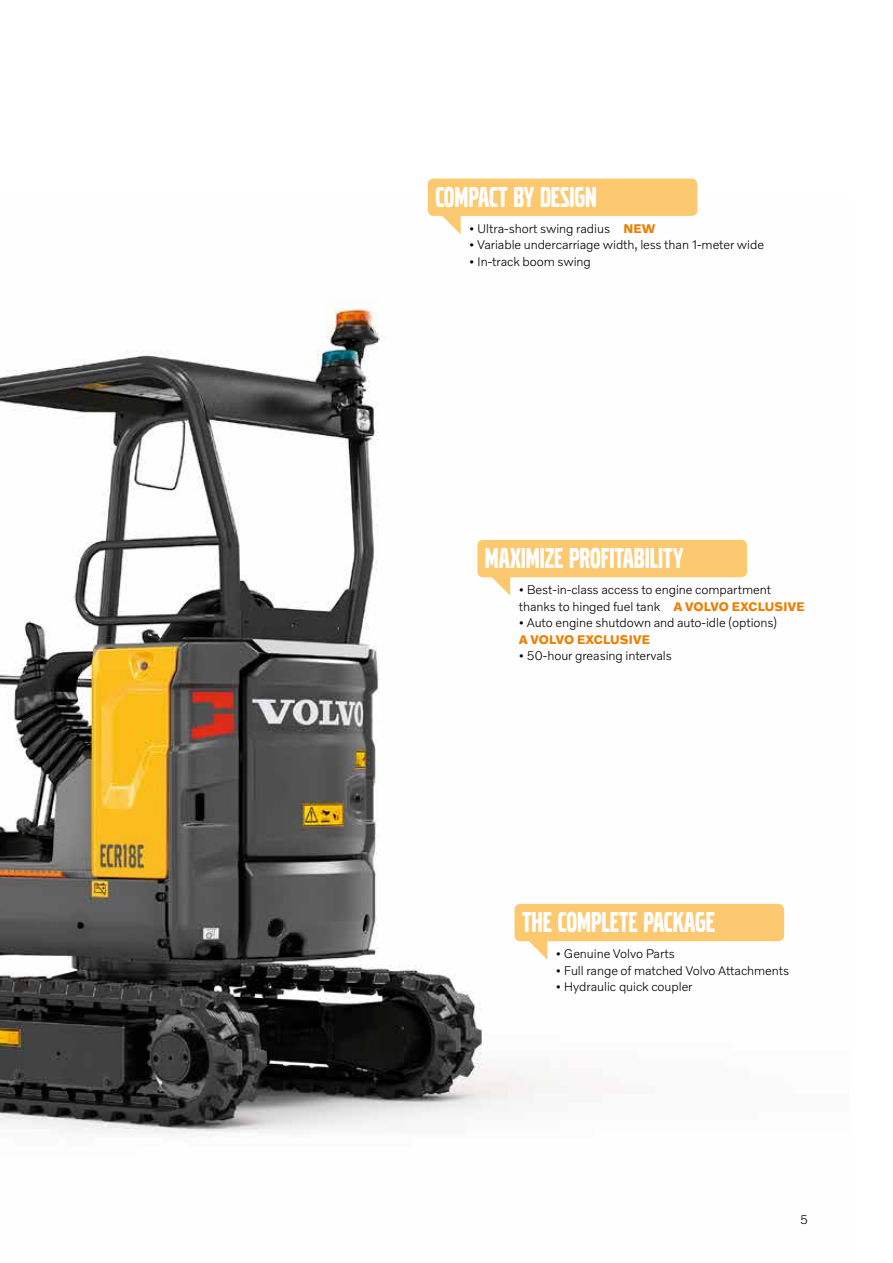
<style>
.page{position:relative;width:893px;height:1263px;background:#fff}
.page>*{position:absolute;margin:0;border:0;box-sizing:border-box;transform-origin:0 0}
.t1{font:30px "Volvo Broad Pro";color:#fff}
.t2{font:300 12.75px/16.5px "Volvo Novum";letter-spacing:-.005em;color:#000}
.t3{font:700 12.75px "Volvo Novum";letter-spacing:.015em;color:#ef7d00}
.s1{font-weight:700;color:#ef7d00}
</style>
<div class="page">
<img style="left:0;top:196px;width:785px;height:938px">
<div style="left:514px;top:904px;width:270px;height:37px;background:#fcc870;border-radius:6px"></div>
<svg style="left:528px;top:941px;width:19px;height:19px"></svg>
<div style="left:477px;top:540px;width:270px;height:37px;background:#fcc870;border-radius:6px"></div>
<svg style="left:490px;top:577px;width:20px;height:19px"></svg>
<div style="left:428px;top:179px;width:269px;height:37px;background:#fcc870;border-radius:6px"></div>
<svg style="left:441px;top:216px;width:20px;height:18px"></svg>
<h1 class="t1" style="left:435px;top:183px;width:163px">COMPACT BY DESIGN</h1>
<p class="t2" style="left:469px;top:220px;width:188px">• Ultra-short swing radius <span class="s1">NEW</span></p>
<p class="t2" style="left:469px;top:236px;width:296px">• Variable undercarriage width, less than 1-meter wide</p>
<p class="t2" style="left:469px;top:253px;width:123px">• In-track boom swing</p>
<h1 class="t1" style="left:485px;top:544px;width:200px">MAXIMIZE PROFITABILITY</h1>
<p class="t2" style="left:519px;top:581px;width:287px">• Best-in-class access to engine compartment thanks to hinged fuel tank <span class="s1">A VOLVO EXCLUSIVE</span></p>
<p class="t2" style="left:519px;top:614px;width:260px">• Auto engine shutdown and auto-idle (options)</p>
<p class="t3" style="left:519px;top:631px;width:133px">A VOLVO EXCLUSIVE</p>
<p class="t2" style="left:519px;top:647px;width:155px">• 50-hour greasing intervals</p>
<h1 class="t1" style="left:522px;top:908px;width:194px">THE COMPLETE PACKAGE</h1>
<p class="t2" style="left:556px;top:945px;width:121px">• Genuine Volvo Parts</p>
<p class="t2" style="left:556px;top:962px;width:235px">• Full range of matched Volvo Attachments</p>
<p class="t2" style="left:556px;top:978px;width:138px">• Hydraulic quick coupler</p>
<p class="t2" style="left:800px;top:1210px;width:9px">5</p>
</div>
